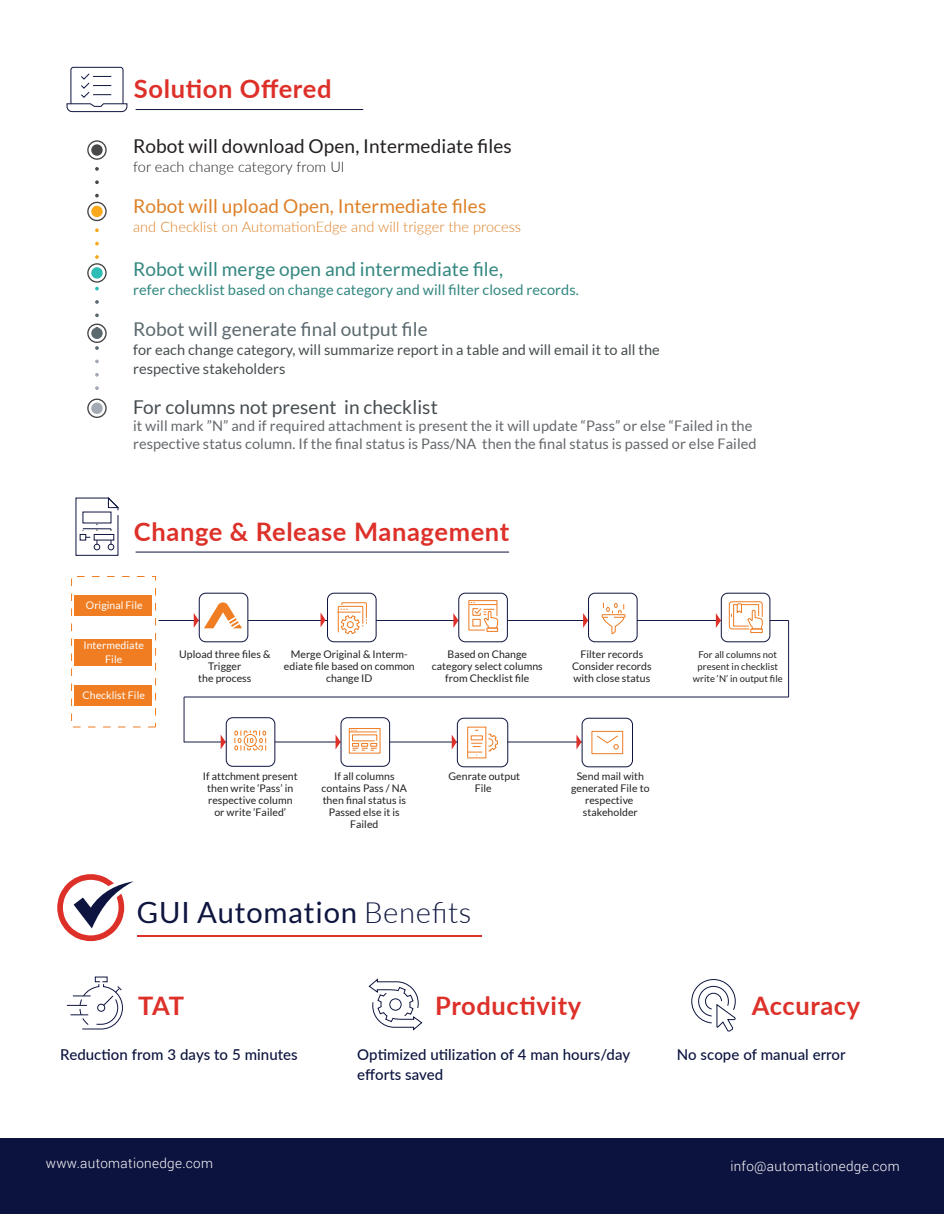
<style>
.page{position:relative;width:944px;height:1214px;background:#fff}
.page>*{position:absolute;margin:0;border:0;box-sizing:border-box;transform-origin:0 0}
.t1{font:29.25px "Lato";letter-spacing:.025em;color:#0e153f}
.t2{font:700 25.5px "Lato";letter-spacing:.025em;color:#dd3029}
.t3{font:19.05px "Lato";letter-spacing:.005em;color:#231f20}
.t4{font:19.05px "Lato";letter-spacing:.005em;color:#338780}
.t5{font:19.05px "Lato";letter-spacing:.005em;color:#dd8027}
.t6{font:19.05px "Lato";letter-spacing:.005em;color:#5c696e}
.t7{font:19.05px "Lato";letter-spacing:.005em;color:#464d50}
.t8{font:500 15px/20.2px "Lato";letter-spacing:.005em;color:#0c143f}
.t9{font:14.55px/17.2px "Lato";letter-spacing:.005em;color:#64686b}
.t10{font:14.55px/18.9px "Lato";letter-spacing:.005em;color:#464c4f}
.t11{font:14.55px "Lato";letter-spacing:.005em;color:#328680}
.t12{font:300 14.55px "Lato";letter-spacing:.005em;color:#dd8026}
.t13{font:300 14.55px "Lato";letter-spacing:.005em;color:#231f20}
.t14{font:300 13.5px "Roboto";letter-spacing:.025em;color:#fff}
.t15{font:10.5px/12px "Lato";letter-spacing:.005em;color:#231f20;text-align:center}
.t16{font:10.5px/13.5px "Lato";letter-spacing:.005em;color:#fff;text-align:center}
.t17{font:9.45px/12px "Lato";letter-spacing:.005em;color:#231f20;text-align:center}
.s1{font-weight:300}
</style>
<div class="page">
<div style="left:75px;top:685px;width:77px;height:21px;background:#f07d22"></div>
<div style="left:75px;top:639px;width:77px;height:26px;background:#f07d22"></div>
<hr style="left:136px;top:109px;width:227px;height:1px;background:#0c143f">
<hr style="left:136px;top:552px;width:373px;height:1px;background:#0c143f">
<hr style="left:159px;top:620px;width:630px;height:1px;background:#151a47">
<hr style="left:184px;top:697px;width:605px;height:1px;background:#151a47">
<div style="left:199px;top:593px;width:49px;height:49px;background:#fff;border-radius:6px"></div>
<div style="left:199px;top:593px;width:49px;height:49px;border:1px solid #0d133f;border-radius:6px"></div>
<div style="left:327px;top:593px;width:49px;height:49px;background:#fff;border-radius:6px"></div>
<div style="left:327px;top:593px;width:49px;height:49px;border:1px solid #0d133f;border-radius:6px"></div>
<div style="left:459px;top:593px;width:48px;height:49px;background:#fff;border-radius:6px"></div>
<div style="left:459px;top:593px;width:49px;height:49px;border:1px solid #0d133f;border-radius:6px"></div>
<div style="left:588px;top:593px;width:49px;height:49px;background:#fff;border-radius:6px"></div>
<div style="left:588px;top:593px;width:49px;height:49px;border:1px solid #0d133f;border-radius:6px"></div>
<div style="left:721px;top:593px;width:49px;height:49px;background:#fff;border-radius:6px"></div>
<div style="left:721px;top:593px;width:49px;height:49px;border:1px solid #0d133f;border-radius:6px"></div>
<hr style="left:184px;top:742px;width:447px;height:1px;background:#161b46">
<div style="left:226px;top:718px;width:49px;height:48px;background:#fff;border-radius:6px"></div>
<div style="left:226px;top:717px;width:49px;height:49px;border:1px solid #0d133f;border-radius:6px"></div>
<div style="left:341px;top:718px;width:49px;height:48px;background:#fff;border-radius:6px"></div>
<div style="left:341px;top:717px;width:49px;height:49px;border:1px solid #0d133f;border-radius:6px"></div>
<div style="left:457px;top:718px;width:51px;height:49px;background:#fff;border-radius:6px"></div>
<div style="left:457px;top:718px;width:51px;height:49px;border:1px solid #0d133f;border-radius:6px"></div>
<div style="left:582px;top:718px;width:50px;height:49px;background:#fff;border-radius:6px"></div>
<div style="left:582px;top:718px;width:51px;height:49px;border:1px solid #0d133f;border-radius:6px"></div>
<hr style="left:788px;top:620px;width:1px;height:77px;background:#151a47">
<hr style="left:184px;top:697px;width:1px;height:45px;background:#161b46">
<div style="left:71px;top:576px;width:85px;height:151px;border:1px dashed #ee7c23"></div>
<svg style="left:221px;top:734px;width:5px;height:15px"></svg>
<svg style="left:336px;top:734px;width:5px;height:15px"></svg>
<svg style="left:452px;top:735px;width:5px;height:14px"></svg>
<svg style="left:576px;top:734px;width:5px;height:15px"></svg>
<svg style="left:321px;top:613px;width:5px;height:14px"></svg>
<svg style="left:453px;top:613px;width:5px;height:15px"></svg>
<svg style="left:583px;top:613px;width:5px;height:15px"></svg>
<svg style="left:716px;top:613px;width:5px;height:15px"></svg>
<svg style="left:194px;top:602px;width:48px;height:26px"></svg>
<svg style="left:338px;top:602px;width:29px;height:32px"></svg>
<div style="left:487px;top:628px;width:11px;height:4px;border:1px solid #ee7c23"></div>
<svg style="left:468px;top:600px;width:30px;height:31px"></svg>
<div style="left:602px;top:614px;width:23px;height:4px;border:1px solid #ee7c23"></div>
<svg style="left:603px;top:603px;width:21px;height:31px"></svg>
<svg style="left:729px;top:601px;width:34px;height:29px"></svg>
<div style="left:750px;top:629px;width:13px;height:4px;border:1px solid #ee7c23"></div>
<svg style="left:235px;top:730px;width:31px;height:21px"></svg>
<div style="left:349px;top:728px;width:31px;height:25px;border:1px solid #ee7c23"></div>
<svg style="left:349px;top:730px;width:29px;height:21px"></svg>
<div style="left:467px;top:727px;width:19px;height:31px;border:1px solid #ee7c23"></div>
<svg style="left:468px;top:730px;width:30px;height:26px"></svg>
<svg style="left:591px;top:731px;width:32px;height:23px"></svg>
<div style="left:0;top:1138px;width:944px;height:76px;background:#0d133f"></div>
<hr style="left:137px;top:935px;width:345px;height:2px;background:#dd3029">
<svg style="left:57px;top:874px;width:77px;height:67px"></svg>
<svg style="left:67px;top:976px;width:56px;height:54px"></svg>
<svg style="left:368px;top:978px;width:55px;height:53px"></svg>
<svg style="left:691px;top:979px;width:45px;height:52px"></svg>
<svg style="left:87px;top:399px;width:20px;height:19px"></svg>
<div style="left:91px;top:403px;width:12px;height:11px;background:#a4aab3;border-radius:50%"></div>
<svg style="left:95px;top:228px;width:4px;height:4px"></svg>
<svg style="left:95px;top:242px;width:4px;height:3px"></svg>
<svg style="left:87px;top:140px;width:20px;height:20px"></svg>
<div style="left:91px;top:144px;width:12px;height:12px;background:#49494a;border-radius:50%"></div>
<svg style="left:95px;top:167px;width:4px;height:4px"></svg>
<svg style="left:95px;top:180px;width:4px;height:4px"></svg>
<svg style="left:87px;top:255px;width:20px;height:35px"></svg>
<svg style="left:95px;top:300px;width:4px;height:4px"></svg>
<svg style="left:95px;top:313px;width:4px;height:4px"></svg>
<svg style="left:87px;top:324px;width:20px;height:26px"></svg>
<svg style="left:95px;top:360px;width:4px;height:3px"></svg>
<svg style="left:95px;top:373px;width:4px;height:4px"></svg>
<svg style="left:95px;top:386px;width:4px;height:4px"></svg>
<svg style="left:87px;top:194px;width:20px;height:27px"></svg>
<div style="left:91px;top:206px;width:12px;height:11px;background:#f9a91b;border-radius:50%"></div>
<svg style="left:75px;top:497px;width:44px;height:59px"></svg>
<svg style="left:66px;top:67px;width:62px;height:45px"></svg>
<div style="left:75px;top:595px;width:77px;height:21px;background:#f07d22"></div>
<h2 class="t2" style="left:134px;top:70px;width:199px">Solution Offered</h2>
<h3 class="t3" style="left:133px;top:135px;width:380px">Robot will download Open, Intermediate files</h3>
<h3 class="t13" style="left:133px;top:157px;width:213px">for each change category from UI</h3>
<h3 class="t5" style="left:133px;top:195px;width:355px">Robot will upload Open, Intermediate files</h3>
<h3 class="t12" style="left:133px;top:217px;width:390px">and Checklist on AutomationEdge and will trigger the process</h3>
<h3 class="t4" style="left:133px;top:258px;width:371px">Robot will merge open and intermediate file,</h3>
<h3 class="t11" style="left:133px;top:282px;width:447px">refer checklist based on change category and will filter closed records.</h3>
<h3 class="t6" style="left:133px;top:318px;width:296px">Robot will generate final output file</h3>
<h3 class="t10" style="left:133px;top:340px;width:528px">for each change category, will summarize report in a table and will email it to all the respective stakeholders</h3>
<h3 class="t7" style="left:133px;top:396px;width:306px">For columns not present in checklist</h3>
<h3 class="t9" style="left:133px;top:417px;width:625px">it will mark ”N” and if required attachment is present the it will update “Pass” or else “Failed in the respective status column. If the final status is Pass/NA then the final status is passed or else Failed</h3>
<h2 class="t2" style="left:134px;top:513px;width:377px">Change &amp; Release Management</h2>
<p class="t16" style="left:86px;top:598px;width:58px">Original File</p>
<p class="t16" style="left:83px;top:638px;width:62px">Intermediate<br>File</p>
<p class="t16" style="left:83px;top:688px;width:64px">Checklist File</p>
<p class="t15" style="left:179px;top:648px;width:93px">Upload three files &amp;<br>Trigger<br>the process</p>
<p class="t15" style="left:284px;top:648px;width:132px">Merge Original &amp; Interm&shy;ediate file based on common change ID</p>
<p class="t15" style="left:432px;top:648px;width:113px">Based on Change category select columns from Checklist file</p>
<p class="t15" style="left:572px;top:648px;width:81px">Filter records<br>Consider records with close status</p>
<p class="t17" style="left:693px;top:648px;width:91px">For all columns not present in checklist write ‘N’ in output file</p>
<p class="t15" style="left:203px;top:770px;width:96px">If attchment present then write ‘Pass’ in respective column or write ‘Failed’</p>
<p class="t15" style="left:322px;top:770px;width:87px">If all columns contains Pass / NA then final status is<br>Passed else it is<br>Failed</p>
<p class="t15" style="left:448px;top:770px;width:73px">Genrate output<br>File</p>
<p class="t15" style="left:571px;top:770px;width:80px">Send mail with generated File to respective stakeholder</p>
<h1 class="t1" style="left:137px;top:896px;width:336px">GUI Automation <span class="s1">Benefits</span></h1>
<h2 class="t2" style="left:138px;top:987px;width:47px">TAT</h2>
<h2 class="t2" style="left:435px;top:987px;width:148px">Productivity</h2>
<h2 class="t2" style="left:752px;top:987px;width:110px">Accuracy</h2>
<h3 class="t8" style="left:60px;top:1044px;width:239px">Reduction from 3 days to 5 minutes</h3>
<h3 class="t8" style="left:357px;top:1044px;width:274px">Optimized utilization of 4 man hours/day efforts saved</h3>
<h3 class="t8" style="left:677px;top:1044px;width:170px">No scope of manual error</h3>
<p class="t14" style="left:46px;top:1154px;width:169px">www.automationedge.com</p>
<p class="t14" style="left:730px;top:1157px;width:171px">info@automationedge.com</p>
</div>
